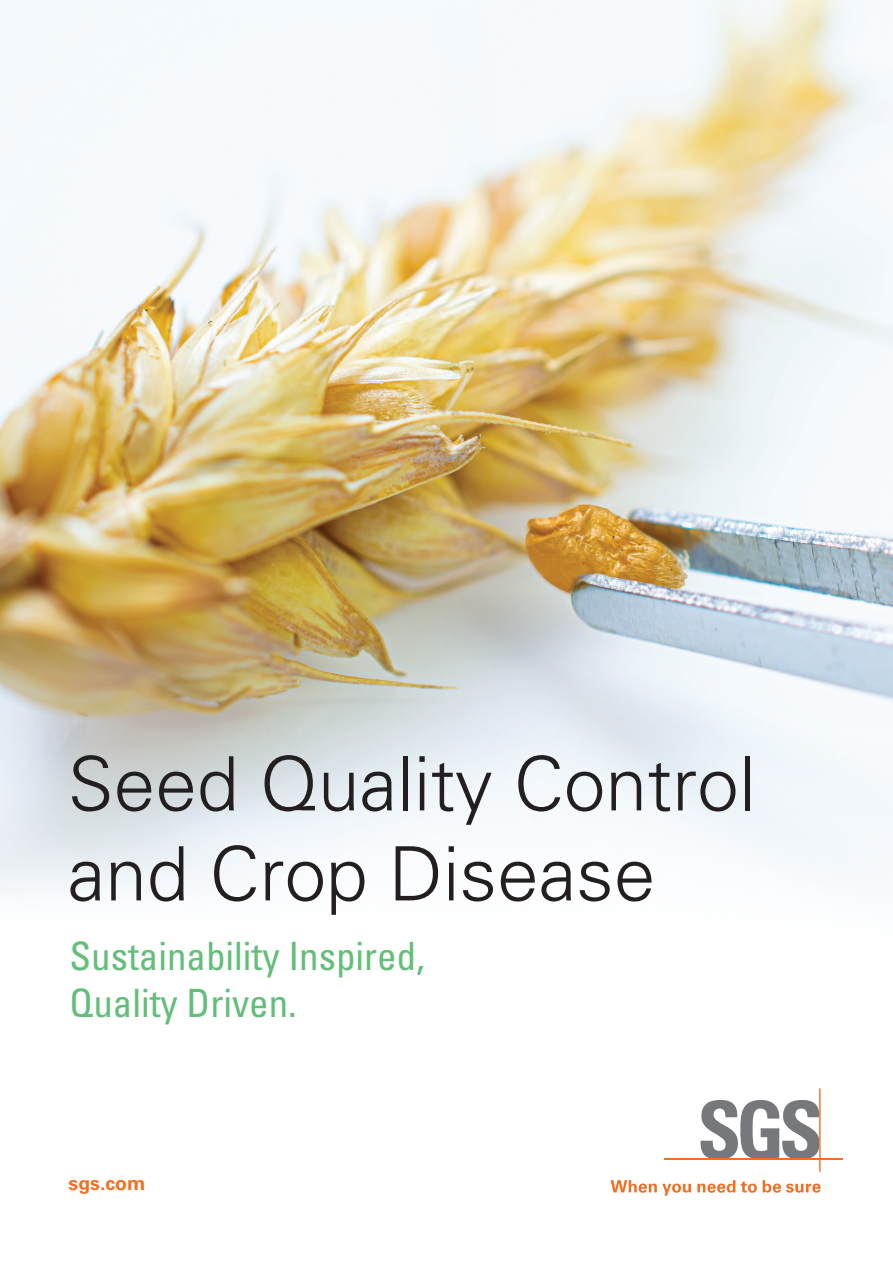
<style>
.page{position:relative;width:893px;height:1263px;background:#fff}
.page>*{position:absolute;margin:0;border:0;box-sizing:border-box;transform-origin:0 0}
.t1{font:300 75px/90px "Univers LT Std";color:#231f20}
.t2{font:condensed 39px/46.8px "Univers LT Std";color:#62be78}
.t3{font:700 19.5px "Univers LT Std";color:#f36e21}
</style>
<div class="page">
<img style="left:0;top:0;width:893px;height:1193px">
<svg style="left:700px;top:1100px;width:119px;height:58px"></svg>
<hr style="left:664px;top:1158px;width:179px;height:2px;background:#f36e21">
<hr style="left:819px;top:1088px;width:2px;height:84px;background:#f36e21">
<svg style="left:611px;top:1180px;width:80px;height:16px"></svg>
<svg style="left:697px;top:1180px;width:38px;height:13px"></svg>
<svg style="left:741px;top:1181px;width:16px;height:12px"></svg>
<svg style="left:763px;top:1180px;width:58px;height:13px"></svg>
<h1 class="t1" style="left:68px;top:739px;width:689px">Seed Quality Control and Crop Disease</h1>
<p class="t2" style="left:70px;top:933px;width:357px">Sustainability Inspired,<br>Quality Driven.</p>
<p class="t3" style="left:69px;top:1172px;width:78px">sgs.com</p>
</div>
